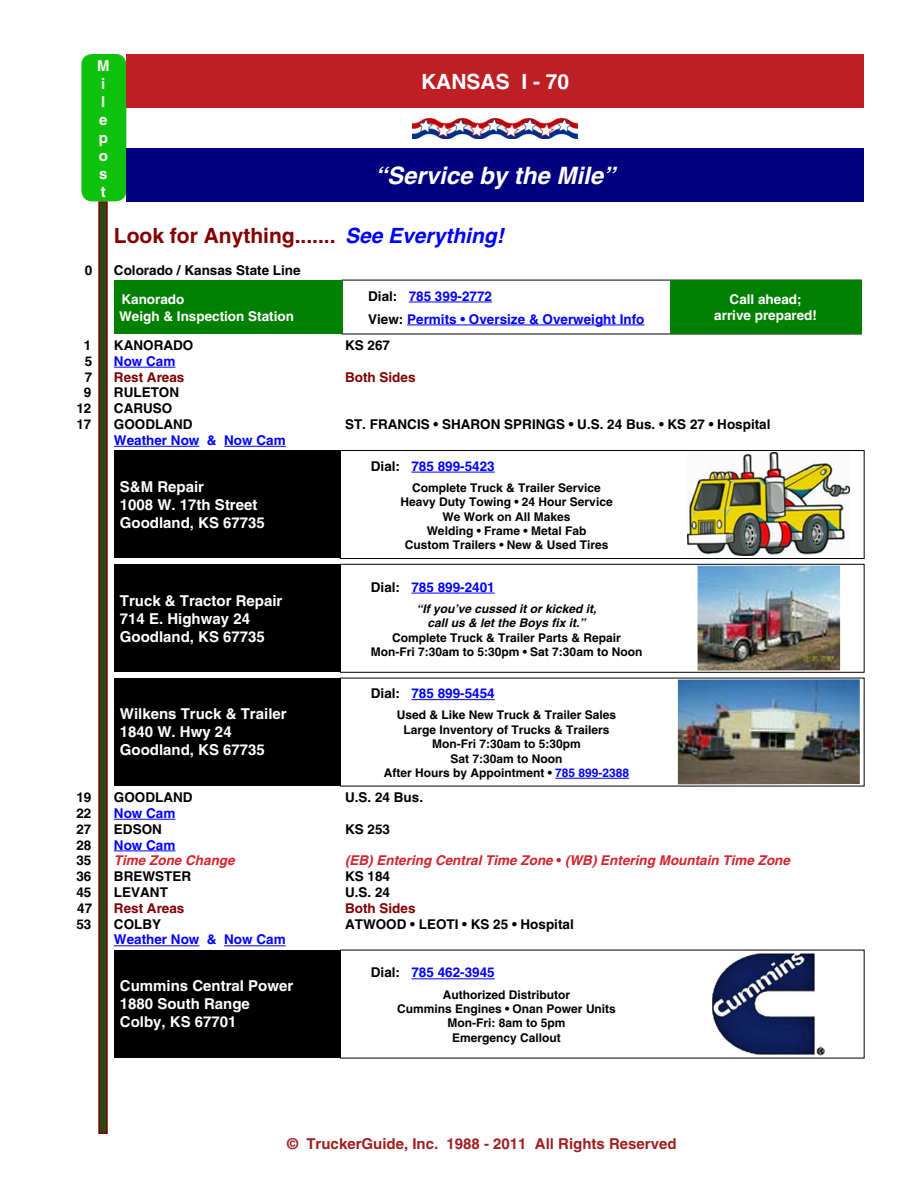
<style>
.page{position:relative;width:918px;height:1188px;background:#fff}
.page>*{position:absolute;margin:0;border:0;box-sizing:border-box;transform-origin:0 0}
.t1{font:italic 700 24px "Helvetica";color:#fff}
.t2{font:700 21px "Helvetica";color:#850002}
.t3{font:700 21px "Helvetica";color:#fff}
.t4{font:700 15px/18px "Helvetica";color:#fff}
.t5{font:700 15px "Helvetica";color:#a01f20}
.t6{font:700 15px/18px "Helvetica";color:#fffaf8}
.t7{font:700 13.5px "Helvetica";color:#000}
.t8{font:700 13.5px/23px "Helvetica";color:#00f}
.t9{font:italic 700 13.5px "Helvetica";color:#d2232a}
.t10{font:700 13.5px/16.2px "Helvetica";color:#fff}
.t11{font:700 13.5px "Helvetica";color:#800000}
.t12{font:700 12px/14.4px "Helvetica";color:#000;text-align:center}
.t13{font:italic 700 12px/14.4px "Helvetica";color:#000;text-align:center}
.s1{color:#800000}
.s2{font-style:italic;color:#00f}
.s3{color:#000}
.s4{color:#00f}
.s5{font-style:normal}
</style>
<div class="page">
<div style="left:81px;top:54px;width:45px;height:147px;background:#0ec10c;border-radius:11px"></div>
<div style="left:98px;top:201px;width:10px;height:933px;background:#294b11;border:2px solid #800000"></div>
<div style="left:126px;top:148px;width:738px;height:54px;background:#000080"></div>
<div style="left:126px;top:54px;width:738px;height:54px;background:#bd1f24"></div>
<img style="left:413px;top:118px;width:165px;height:20px">
<svg style="left:342px;top:280px;width:328px;height:54px"></svg>
<hr style="left:409px;top:302px;width:83px;height:1px;background:#00f">
<hr style="left:407px;top:325px;width:238px;height:1px;background:#00f">
<div style="left:114px;top:281px;width:228px;height:53px;background:#008000"></div>
<div style="left:670px;top:280px;width:192px;height:54px;background:#008000"></div>
<hr style="left:114px;top:367px;width:61px;height:1px;background:#00f">
<hr style="left:114px;top:446px;width:85px;height:1px;background:#00f">
<hr style="left:224px;top:446px;width:62px;height:1px;background:#00f">
<div style="left:114px;top:450px;width:226px;height:108px;background:#000"></div>
<div style="left:340px;top:450px;width:524px;height:109px;border:1px solid #000"></div>
<hr style="left:411px;top:472px;width:84px;height:1px;background:#00f">
<img style="left:688px;top:453px;width:162px;height:103px">
<div style="left:114px;top:564px;width:226px;height:108px;background:#000"></div>
<div style="left:340px;top:564px;width:524px;height:108px;border:1px solid #000"></div>
<hr style="left:411px;top:593px;width:84px;height:1px;background:#00f">
<img style="left:698px;top:566px;width:142px;height:105px">
<div style="left:114px;top:678px;width:226px;height:108px;background:#000"></div>
<hr style="left:411px;top:699px;width:84px;height:1px;background:#00f">
<hr style="left:555px;top:778px;width:74px;height:1px;background:#00f">
<img style="left:678px;top:679px;width:182px;height:105px">
<hr style="left:114px;top:819px;width:61px;height:1px;background:#00f">
<hr style="left:114px;top:851px;width:61px;height:1px;background:#00f">
<hr style="left:114px;top:945px;width:85px;height:1px;background:#00f">
<hr style="left:224px;top:945px;width:62px;height:1px;background:#00f">
<div style="left:114px;top:950px;width:226px;height:108px;background:#000"></div>
<hr style="left:411px;top:979px;width:84px;height:1px;background:#00f">
<img style="left:712px;top:953px;width:113px;height:103px">
<p class="t6" style="left:97px;top:56px;width:14px">M i<br>l e p o s t</p>
<h2 class="t3" style="left:421px;top:69px;width:150px">KANSAS I - 70</h2>
<h1 class="t1" style="left:375px;top:161px;width:242px">“Service by the Mile”</h1>
<h2 class="t2" style="left:114px;top:223px;width:391px">Look for Anything<span class="s1">.......</span> <span class="s2">See Everything!</span></h2>
<p class="t7" style="left:85px;top:262px;width:9px">0</p>
<p class="t7" style="left:114px;top:262px;width:188px">Colorado / Kansas State Line</p>
<p class="t8" style="left:368px;top:284px;width:278px"><span class="s3">Dial:</span> 785 399-2772<br><span class="s3">View:</span> Permits • Oversize &amp; Overweight Info</p>
<p class="t10" style="left:119px;top:291px;width:176px">Kanorado<br>Weigh &amp; Inspection Station</p>
<p class="t10" style="left:714px;top:291px;width:104px;text-align:center">Call ahead; arrive prepared!</p>
<p class="t7" style="left:84px;top:337px;width:9px">1</p>
<p class="t7" style="left:114px;top:337px;width:81px">KANORADO</p>
<p class="t7" style="left:345px;top:337px;width:47px">KS 267</p>
<p class="t7" style="left:85px;top:353px;width:9px">5</p>
<p class="t8" style="left:114px;top:349px;width:63px">Now Cam</p>
<p class="t7" style="left:85px;top:369px;width:9px">7</p>
<p class="t11" style="left:114px;top:369px;width:72px">Rest Areas</p>
<p class="t11" style="left:345px;top:369px;width:72px">Both Sides</p>
<p class="t7" style="left:84px;top:384px;width:9px">9</p>
<p class="t7" style="left:114px;top:384px;width:67px">RULETON</p>
<p class="t7" style="left:76px;top:400px;width:17px">12</p>
<p class="t7" style="left:114px;top:400px;width:60px">CARUSO</p>
<p class="t7" style="left:76px;top:416px;width:17px">17</p>
<p class="t7" style="left:114px;top:416px;width:80px">GOODLAND</p>
<p class="t7" style="left:345px;top:416px;width:427px">ST. FRANCIS • SHARON SPRINGS • U.S. 24 Bus. • KS 27 • Hospital</p>
<p class="t8" style="left:114px;top:429px;width:173px">Weather Now &amp; Now Cam</p>
<p class="t8" style="left:371px;top:454px;width:125px"><span class="s3">Dial:</span> 785 899-5423</p>
<p class="t12" style="left:400px;top:480px;width:214px">Complete Truck &amp; Trailer Service<br>Heavy Duty Towing • 24 Hour Service<br>We Work on All Makes<br>Welding • Frame • Metal Fab<br>Custom Trailers • New &amp; Used Tires</p>
<p class="t4" style="left:120px;top:477px;width:147px">S&amp;M Repair<br>1008 W. 17th Street<br>Goodland, KS 67735</p>
<p class="t4" style="left:120px;top:591px;width:164px">Truck &amp; Tractor Repair<br>714 E. Highway 24<br>Goodland, KS 67735</p>
<p class="t4" style="left:120px;top:705px;width:168px">Wilkens Truck &amp; Trailer<br>1840 W. Hwy 24<br>Goodland, KS 67735</p>
<p class="t8" style="left:371px;top:575px;width:125px"><span class="s3">Dial:</span> 785 899-2401</p>
<p class="t13" style="left:417px;top:601px;width:182px">“If you’ve cussed it or kicked it, call us &amp; let the Boys fix it.”</p>
<p class="t12" style="left:371px;top:630px;width:273px">Complete Truck &amp; Trailer Parts &amp; Repair<br>Mon-Fri 7:30am to 5:30pm • Sat 7:30am to Noon</p>
<p class="t8" style="left:371px;top:682px;width:125px"><span class="s3">Dial:</span> 785 899-5454</p>
<p class="t12" style="left:384px;top:708px;width:247px">Used &amp; Like New Truck &amp; Trailer Sales<br>Large Inventory of Trucks &amp; Trailers<br>Mon-Fri 7:30am to 5:30pm<br>Sat 7:30am to Noon<br>After Hours by Appointment • <span class="s4">785 899-2388</span></p>
<p class="t7" style="left:76px;top:789px;width:17px">19</p>
<p class="t7" style="left:114px;top:789px;width:80px">GOODLAND</p>
<p class="t7" style="left:345px;top:789px;width:80px">U.S. 24 Bus.</p>
<p class="t7" style="left:76px;top:805px;width:17px">22</p>
<p class="t8" style="left:114px;top:801px;width:63px">Now Cam</p>
<p class="t7" style="left:76px;top:821px;width:17px">27</p>
<p class="t7" style="left:114px;top:821px;width:50px">EDSON</p>
<p class="t7" style="left:345px;top:821px;width:47px">KS 253</p>
<p class="t7" style="left:76px;top:837px;width:17px">28</p>
<p class="t8" style="left:114px;top:833px;width:63px">Now Cam</p>
<p class="t7" style="left:76px;top:852px;width:17px">35</p>
<p class="t9" style="left:114px;top:852px;width:122px">Time Zone Change</p>
<p class="t9" style="left:345px;top:852px;width:447px">(EB) Entering Central Time Zone <span class="s5">•</span> (WB) Entering Mountain Time Zone</p>
<p class="t7" style="left:76px;top:868px;width:17px">36</p>
<p class="t7" style="left:114px;top:868px;width:79px">BREWSTER</p>
<p class="t7" style="left:345px;top:868px;width:47px">KS 184</p>
<p class="t7" style="left:76px;top:884px;width:17px">45</p>
<p class="t7" style="left:114px;top:884px;width:55px">LEVANT</p>
<p class="t7" style="left:345px;top:884px;width:47px">U.S. 24</p>
<p class="t7" style="left:77px;top:900px;width:17px">47</p>
<p class="t11" style="left:114px;top:900px;width:72px">Rest Areas</p>
<p class="t11" style="left:345px;top:900px;width:72px">Both Sides</p>
<p class="t7" style="left:76px;top:916px;width:17px">53</p>
<p class="t7" style="left:114px;top:916px;width:49px">COLBY</p>
<p class="t7" style="left:345px;top:916px;width:230px">ATWOOD • LEOTI • KS 25 • Hospital</p>
<p class="t8" style="left:114px;top:928px;width:173px">Weather Now &amp; Now Cam</p>
<p class="t8" style="left:371px;top:961px;width:125px"><span class="s3">Dial:</span> 785 462-3945</p>
<p class="t12" style="left:397px;top:987px;width:220px">Authorized Distributor<br>Cummins Engines • Onan Power Units<br>Mon-Fri: 8am to 5pm<br>Emergency Callout</p>
<p class="t4" style="left:120px;top:977px;width:175px">Cummins Central Power<br>1880 South Range<br>Colby, KS 67701</p>
<p class="t5" style="left:287px;top:1135px;width:391px">© TruckerGuide, Inc. 1988 - 2011 All Rights Reserved</p>
</div>
